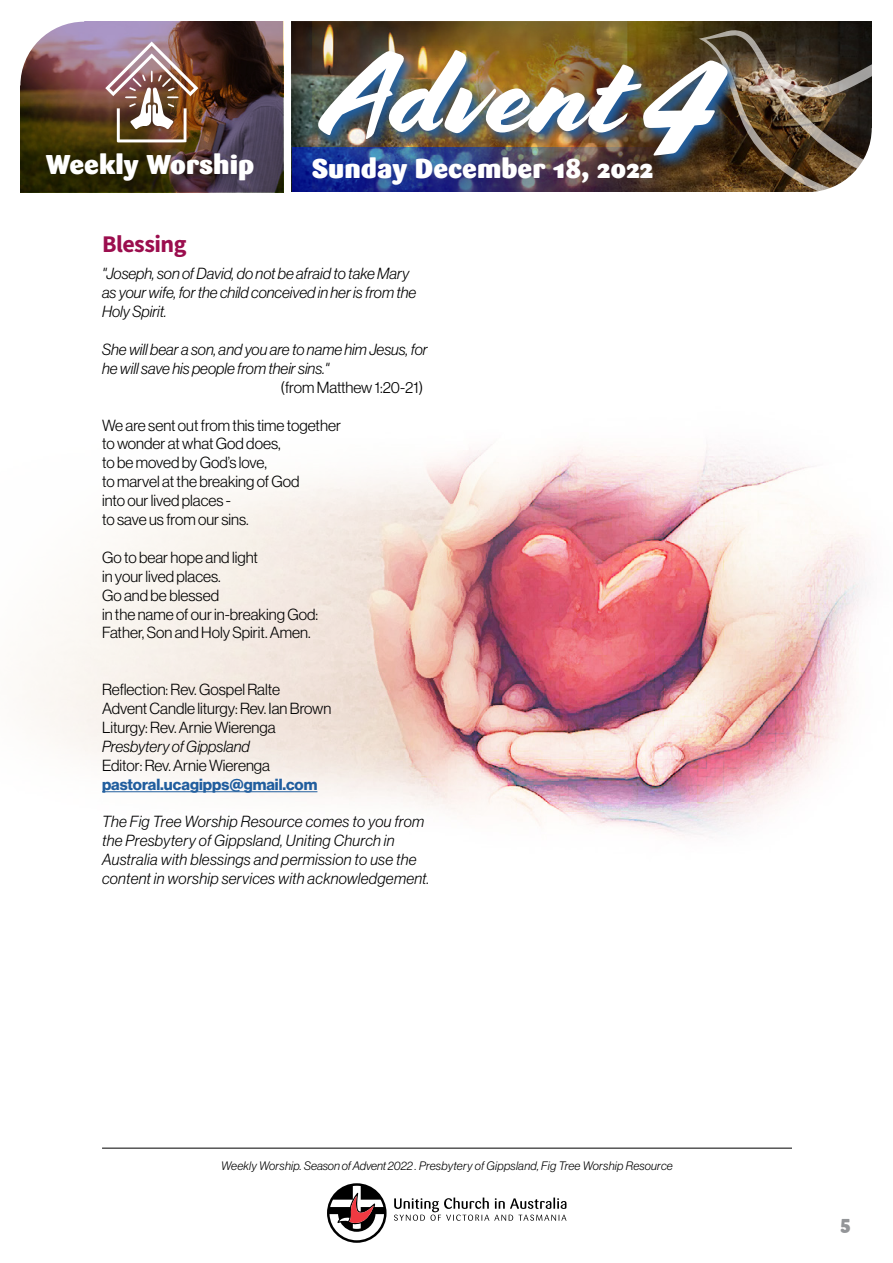
<style>
.page{position:relative;width:893px;height:1263px;background:#fff}
.page>*{position:absolute;margin:0;border:0;box-sizing:border-box;transform-origin:0 0}
.t1{font:115.5px "Cortado";letter-spacing:-.015em;color:#fff}
.t2{font:900 27px "Sari";color:#fff}
.t3{font:24px "Source Sans Variable";letter-spacing:-.02em;color:#9b0e4e}
.t4{font:900 19.5px "Sari";color:#939598}
.t5{font:15.75px/18.9px "N Haas Grotesk DS Pro 45 Lt";color:#000}
.t6{font:15.75px/18.9px "N Haas Grotesk DS Pro 46 Lt It";color:#000}
.t7{font:15.75px/18.9px "N Haas Grotesk DS Pro 46 Lt It";letter-spacing:.02em;color:#000}
.t8{font:15.75px "N Haas Grotesk DS Pro 75 Bd";color:#215e9e}
.t9{font:12px "N Haas Grotesk DS Pro 46 Lt It";letter-spacing:.02em;color:#000}
.s1{font-size:142.5px}
</style>
<div class="page">
<img style="left:292px;top:22px;width:407px;height:170px">
<svg style="left:394px;top:1197px;width:172px;height:24px"></svg>
<svg style="left:327px;top:1183px;width:60px;height:60px"></svg>
<hr style="left:102px;top:1148px;width:690px;height:1px;background:#000">
<img style="left:20px;top:22px;width:263px;height:170px">
<img style="left:105px;top:42px;width:93px;height:100px">
<svg style="left:292px;top:148px;width:394px;height:44px;background:#2f2d67"></svg>
<svg style="left:20px;top:21px;width:64px;height:64px"></svg>
<img style="left:699px;top:21px;width:173px;height:171px">
<img style="left:315px;top:48px;width:427px;height:122px">
<img style="left:23px;top:444px;width:845px;height:392px">
<hr style="left:102px;top:791px;width:215px;height:1px;background:#215e9e">
<h1 class="t1" style="left:323px;top:26px;width:396px">Advent <span class="s1">4</span></h1>
<h2 class="t2" style="left:46px;top:148px;width:210px">Weekly Worship</h2>
<h2 class="t2" style="left:312px;top:152px;width:343px">Sunday December 18, 2022</h2>
<h3 class="t3" style="left:102px;top:229px;width:86px">Blessing</h3>
<p class="t6" style="left:102px;top:264px;width:316px">"Joseph, son of David, do not be afraid to take Mary as your wife, for the child conceived in her is from the<br>Holy Spirit.</p>
<p class="t6" style="left:102px;top:340px;width:327px">She will bear a son, and you are to name him Jesus, for he will save his people from their sins."</p>
<p class="t5" style="left:281px;top:378px;width:144px">(from Matthew 1:20-21)</p>
<p class="t5" style="left:102px;top:415px;width:240px">We are sent out from this time together to wonder at what God does,<br>to be moved by God’s love,<br>to marvel at the breaking of God<br>into our lived places -<br>to save us from our sins.</p>
<p class="t5" style="left:102px;top:548px;width:218px">Go to bear hope and light<br>in your lived places.<br>Go and be blessed<br>in the name of our in-breaking God:<br>Father, Son and Holy Spirit. Amen.</p>
<p class="t5" style="left:102px;top:680px;width:231px">Reflection: Rev. Gospel Ralte<br>Advent Candle liturgy: Rev. Ian Brown<br>Liturgy: Rev. Arnie Wierenga</p>
<p class="t6" style="left:102px;top:737px;width:149px">Presbytery of Gippsland</p>
<p class="t5" style="left:102px;top:756px;width:170px">Editor: Rev. Arnie Wierenga</p>
<p class="t8" style="left:102px;top:775px;width:217px">pastoral.ucagipps@gmail.com</p>
<p class="t7" style="left:102px;top:812px;width:329px">The Fig Tree Worship Resource comes to you from the Presbytery of Gippsland, Uniting Church in Australia with blessings and permission to use the content in worship services with acknowledgement.</p>
<p class="t9" style="left:221px;top:1159px;width:453px">Weekly Worship. Season of Advent 2022 . Presbytery of Gippsland, Fig Tree Worship Resource</p>
<p class="t4" style="left:840px;top:1210px;width:11px">5</p>
</div>
